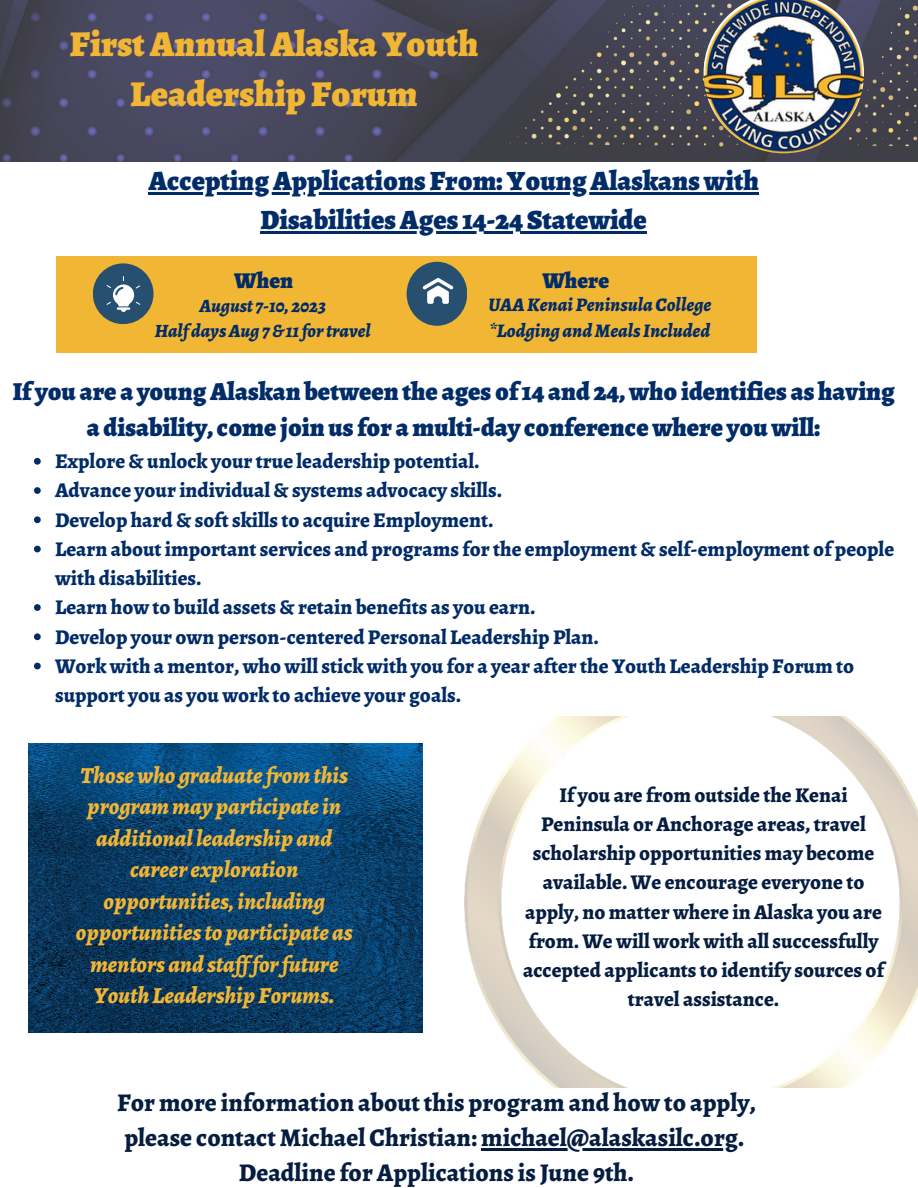
<style>
.page{position:relative;width:918px;height:1188px;background:#fff}
.page>*{position:absolute;margin:0;border:0;box-sizing:border-box;transform-origin:0 0}
.t1{font:900 36.3px/50.7px "Alegreya";color:#f2b635;text-align:center}
.t2{font:900 27.9px/38.7px "Alegreya";color:#022c67;text-align:center}
.t3{font:900 25.95px/36px "Alegreya";color:#022c67;text-align:center}
.t4{font:800 25.5px/34.8px "Alegreya";color:#051d40;text-align:center}
.t5{font:italic 800 22.95px/31.5px "Alegreya";color:#f2b635;text-align:center}
.t6{font:900 22.65px "Alegreya";color:#022c67}
.t7{font:800 21px/29.2px "Alegreya";color:#022c67}
.t8{font:800 21px/29.2px "Alegreya";color:#051d40;text-align:center}
.t9{font:italic 800 19.2px/25.8px "Alegreya";color:#022c67}
.t10{font:italic 800 18.75px/25px "Alegreya";color:#022c67;text-align:center}
</style>
<div class="page">
<div style="left:57px;top:256px;width:700px;height:96px;background:#f2b635"></div>
<div style="left:93px;top:263px;width:61px;height:61px;background:#275070;border-radius:50%"></div>
<svg style="left:107px;top:276px;width:33px;height:36px"></svg>
<div style="left:407px;top:262px;width:60px;height:64px;background:#275070;border-radius:50%"></div>
<svg style="left:423px;top:278px;width:30px;height:26px"></svg>
<img style="left:464px;top:717px;width:454px;height:371px">
<img style="left:0;top:0;width:918px;height:162px">
<img style="left:29px;top:744px;width:393px;height:289px">
<svg style="left:34px;top:458px;width:7px;height:7px"></svg>
<svg style="left:34px;top:487px;width:7px;height:7px"></svg>
<svg style="left:34px;top:516px;width:7px;height:7px"></svg>
<svg style="left:34px;top:546px;width:7px;height:6px"></svg>
<svg style="left:34px;top:604px;width:7px;height:7px"></svg>
<svg style="left:34px;top:633px;width:7px;height:7px"></svg>
<svg style="left:34px;top:663px;width:7px;height:6px"></svg>
<hr style="left:148px;top:193px;width:611px;height:2px;background:#022c67">
<hr style="left:261px;top:231px;width:386px;height:2px;background:#022c67">
<img style="left:704px;top:0;width:160px;height:153px">
<hr style="left:481px;top:1148px;width:257px;height:2px;background:#051d40">
<h1 class="t1" style="left:70px;top:16px;width:410px">First Annual Alaska Youth<br>Leadership Forum</h1>
<h2 class="t2" style="left:148px;top:160px;width:612px">Accepting Applications From: Young Alaskans with<br>Disabilities Ages 14-24 Statewide</h2>
<p class="t6" style="left:234px;top:263px;width:60px">When</p>
<p class="t6" style="left:542px;top:263px;width:68px">Where</p>
<p class="t9" style="left:488px;top:291px;width:224px">UAA Kenai Peninsula College *Lodging and Meals Included</p>
<p class="t10" style="left:155px;top:292px;width:218px">August 7-10, 2023<br>Half days Aug 7 &amp; 11 for travel</p>
<p class="t3" style="left:13px;top:372px;width:884px">If you are a young Alaskan between the ages of 14 and 24, who identifies as having a disability, come join us for a multi-day conference where you will:</p>
<p class="t7" style="left:55px;top:446px;width:841px">Explore &amp; unlock your true leadership potential.<br>Advance your individual &amp; systems advocacy skills.<br>Develop hard &amp; soft skills to acquire Employment.<br>Learn about important services and programs for the employment &amp; self-employment of people with disabilities.<br>Learn how to build assets &amp; retain benefits as you earn.<br>Develop your own person-centered Personal Leadership Plan.<br>Work with a mentor, who will stick with you for a year after the Youth Leadership Forum to support you as you work to achieve your goals.</p>
<p class="t5" style="left:76px;top:758px;width:278px">Those who graduate from this program may participate in additional leadership and career exploration opportunities, including opportunities to participate as mentors and staff for future<br>Youth Leadership Forums.</p>
<p class="t8" style="left:523px;top:779px;width:362px">If you are from outside the Kenai Peninsula or Anchorage areas, travel scholarship opportunities may become available. We encourage everyone to apply, no matter where in Alaska you are from. We will work with all successfully accepted applicants to identify sources of travel assistance.</p>
<p class="t4" style="left:117px;top:1084px;width:640px">For more information about this program and how to apply, please contact Michael Christian: michael@alaskasilc.org.<br>Deadline for Applications is June 9th.</p>
</div>
